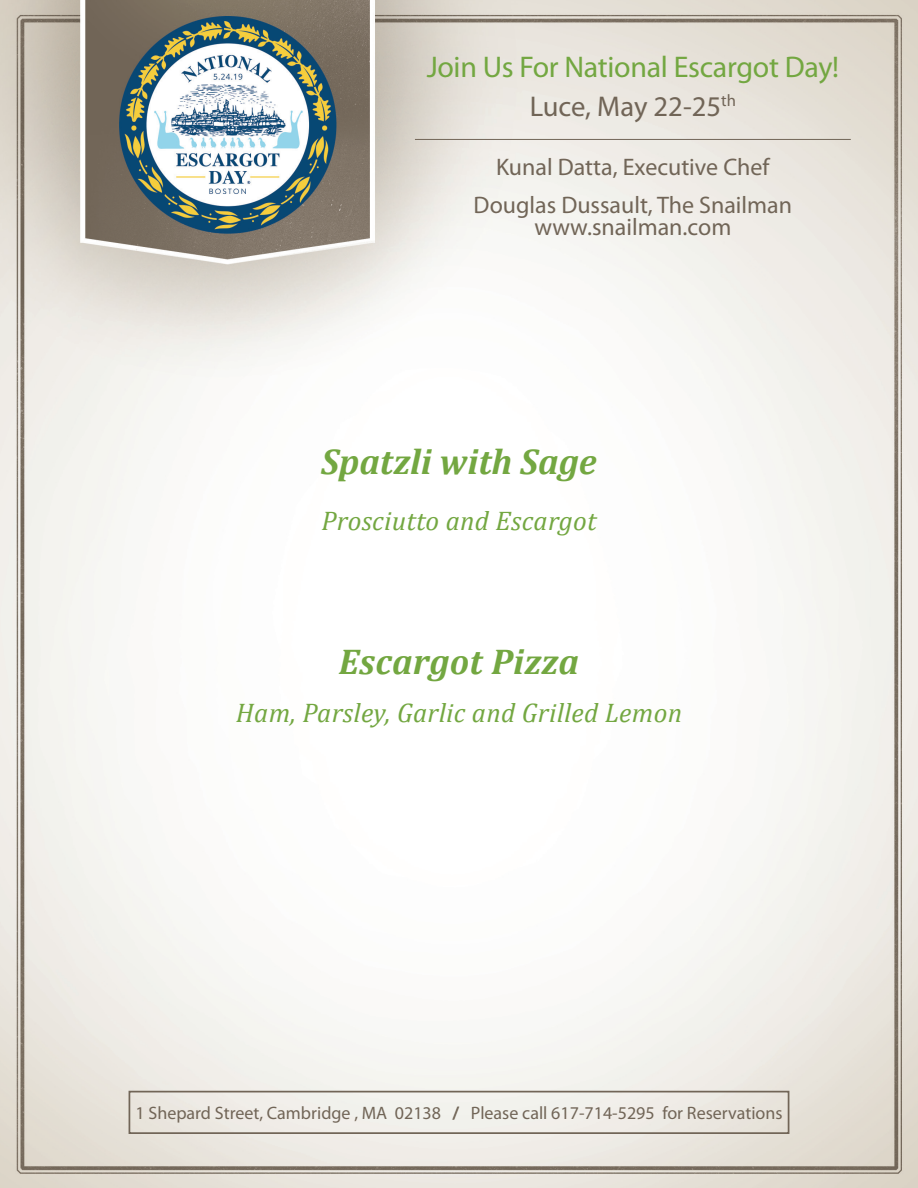
<style>
.page{position:relative;width:918px;height:1188px;background:#fff}
.page>*{position:absolute;margin:0;border:0;box-sizing:border-box;transform-origin:0 0}
.Dish_Description{font:italic 700 36px "Cambria";color:#73a741}
.Dish_Description-2{font:30px "Myriad Pro";letter-spacing:-.01em;color:#73a741}
.Dish_Description-3{font:28.65px "Myriad Pro";color:#716557}
.Dish_Description-4{font:italic 27px "Cambria";letter-spacing:.01em;color:#73a741}
.Dish_Description-5{font:24px "Myriad Pro";color:#716557}
.t1{font:18px "Myriad Pro";color:#716557}
</style>
<div class="page">
<img style="left:0;top:0;width:918px;height:1188px">
<div style="left:129px;top:1091px;width:660px;height:43px;border:2px solid #716557"></div>
<hr style="left:415px;top:139px;width:436px;height:1px;background:#716557">
<p class="Dish_Description-2" style="left:427px;top:48px;width:414px">Join Us For National Escargot Day!</p>
<p class="Dish_Description-3" style="left:530px;top:88px;width:208px">Luce, May 22-25<sup>th</sup></p>
<p class="Dish_Description-5" style="left:496px;top:152px;width:275px">Kunal Datta, Executive Chef</p>
<p class="Dish_Description-5" style="left:474px;top:190px;width:320px">Douglas Dussault, The Snailman</p>
<p class="Dish_Description-5" style="left:534px;top:212px;width:198px">www.snailman.com</p>
<p class="Dish_Description" style="left:321px;top:436px;width:277px">Spatzli with Sage</p>
<p class="Dish_Description-4" style="left:321px;top:502px;width:276px">Prosciutto and Escargot</p>
<p class="Dish_Description" style="left:339px;top:636px;width:242px">Escargot Pizza</p>
<p class="Dish_Description-4" style="left:236px;top:694px;width:448px">Ham, Parsley, Garlic and Grilled Lemon</p>
<p class="t1" style="left:135px;top:1102px;width:649px">1 Shepard Street, Cambridge , MA 02138 / Please call 617-714-5295 for Reservations</p>
</div>
